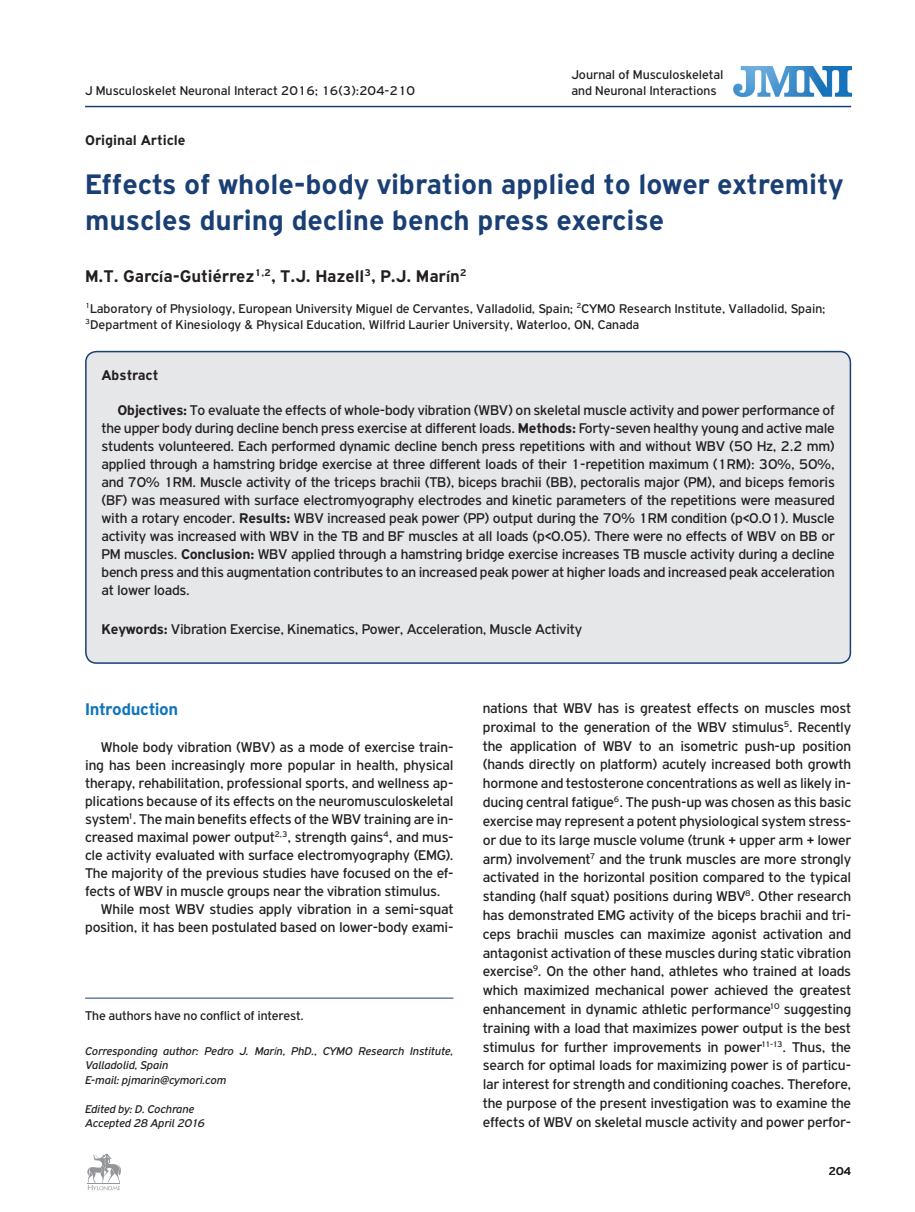
<style>
.page{position:relative;width:915px;height:1212px;background:#fff}
.page>*{position:absolute;margin:0;border:0;box-sizing:border-box;transform-origin:0 0}
.t1{font:700 30px/36px "PF Highway Gothic";color:#1a3f74}
.t2{font:700 18px "PF Highway Gothic";color:#231f20}
.t3{font:700 18px "PF Highway Gothic";letter-spacing:-.02em;color:#1074bc}
.t4{font:15px/18.8px "PF Highway Gothic";letter-spacing:-.01em;color:#231f20;text-align:justify}
.t5{font:700 15px "PF Highway Gothic";color:#231f20}
.t6{font:13.5px/16.2px "PF Highway Gothic";color:#231f20}
.t7{font:italic 12px/14.4px "PF Highway Gothic";letter-spacing:-.005em;color:#231f20}
.t8{font:12px "PF Highway Gothic";color:#231f20}
.s1{font-family:"Helvetica";font-size:15px}
.s2{font-weight:700}
.s3{font-family:"Helvetica";font-size:10.5px}
</style>
<div class="page">
<hr style="left:85px;top:106px;width:765px;height:1px;background:#1a3f74">
<div style="left:86px;top:352px;width:764px;height:311px;background:#e6e7e9;border-radius:11px"></div>
<div style="left:85px;top:351px;width:765px;height:313px;border:2px solid #1a3f74;border-radius:11px"></div>
<hr style="left:85px;top:998px;width:368px;height:1px;background:#1a3f74">
<img style="left:733px;top:66px;width:118px;height:31px">
<svg style="left:87px;top:1154px;width:34px;height:36px"></svg>
<p class="t6" style="left:571px;top:66px;width:153px">Journal of Musculoskeletal and Neuronal Interactions</p>
<p class="t6" style="left:85px;top:83px;width:331px">J Musculoskelet Neuronal Interact 2016; 16(3):204-210</p>
<p class="t5" style="left:85px;top:132px;width:102px">Original Article</p>
<h1 class="t1" style="left:85px;top:166px;width:759px">Effects of whole-body vibration applied to lower extremity muscles during decline bench press exercise</h1>
<p class="t2" style="left:85px;top:267px;width:383px">M.T. Garc<span class="s1">í</span>a-Gutiérrez<sup>1,2</sup>, T.J. Hazell<sup>3</sup>, P.J. Mar<span class="s1">í</span>n<sup>2</sup></p>
<p class="t6" style="left:85px;top:300px;width:741px"><sup>1</sup>Laboratory of Physiology, European University Miguel de Cervantes, Valladolid, Spain; <sup>2</sup>CYMO Research Institute, Valladolid, Spain;<br><sup>3</sup>Department of Kinesiology &amp; Physical Education, Wilfrid Laurier University, Waterloo, ON, Canada</p>
<p class="t5" style="left:101px;top:367px;width:58px">Abstract</p>
<p class="t4" style="left:101px;top:401px;width:734px;line-height:18px;text-indent:16px"><span class="s2">Objectives:</span> To evaluate the effects of whole-body vibration (WBV) on skeletal muscle activity and power performance of the upper body during decline bench press exercise at different loads. <span class="s2">Methods:</span> Forty-seven healthy young and active male students volunteered. Each performed dynamic decline bench press repetitions with and without WBV (50 Hz, 2.2 mm) applied through a hamstring bridge exercise at three different loads of their 1-repetition maximum (1RM): 30%, 50%, and 70% 1RM. Muscle activity of the triceps brachii (TB), biceps brachii (BB), pectoralis major (PM), and biceps femoris (BF) was measured with surface electromyography electrodes and kinetic parameters of the repetitions were measured with a rotary encoder. <span class="s2">Results:</span> WBV increased peak power (PP) output during the 70% 1RM condition (p&lt;0.01). Muscle activity was increased with WBV in the TB and BF muscles at all loads (p&lt;0.05). There were no effects of WBV on BB or PM muscles. <span class="s2">Conclusion:</span> WBV applied through a hamstring bridge exercise increases TB muscle activity during a decline bench press and this augmentation contributes to an increased peak power at higher loads and increased peak acceleration at lower loads.</p>
<p class="t4" style="left:101px;top:619px;width:482px"><span class="s2">Keywords:</span> Vibration Exercise, Kinematics, Power, Acceleration, Muscle Activity</p>
<p class="t3" style="left:85px;top:700px;width:95px">Introduction</p>
<p class="t4" style="left:101px;top:738px;width:354px">Whole body vibration (WBV) as a mode of exercise train-</p>
<p class="t4" style="left:85px;top:756px;width:369px">ing has been increasingly more popular in health, physical</p>
<p class="t4" style="left:85px;top:774px;width:370px">therapy, rehabilitation, professional sports, and wellness ap-</p>
<p class="t4" style="left:85px;top:792px;width:370px">plications because of its effects on the neuromusculoskeletal</p>
<p class="t4" style="left:85px;top:810px;width:370px">system<sup>1</sup>. The main benefits effects of the WBV training are in-</p>
<p class="t4" style="left:85px;top:828px;width:370px">creased maximal power output<sup>2,3</sup>, strength gains<sup>4</sup>, and mus-</p>
<p class="t4" style="left:85px;top:846px;width:370px">cle activity evaluated with surface electromyography (EMG).</p>
<p class="t4" style="left:85px;top:864px;width:370px">The majority of the previous studies have focused on the ef-</p>
<p class="t4" style="left:85px;top:882px;width:357px">fects of WBV in muscle groups near the vibration stimulus.</p>
<p class="t4" style="left:101px;top:900px;width:354px">While most WBV studies apply vibration in a semi-squat</p>
<p class="t4" style="left:85px;top:918px;width:370px">position, it has been postulated based on lower-body exami-</p>
<p class="t6" style="left:85px;top:1007px;width:220px">The authors have no conflict of interest.</p>
<p class="t7" style="left:85px;top:1044px;width:369px">Corresponding author: Pedro J. Mar<span class="s3">í</span>n, PhD., CYMO Research Institute,<br>Valladolid, Spain<br>E-mail: pjmarin@cymori.com</p>
<p class="t7" style="left:85px;top:1101px;width:121px">Edited by: D. Cochrane<br>Accepted 28 April 2016</p>
<p class="t4" style="left:482px;top:699px;width:370px">nations that WBV has is greatest effects on muscles most proximal to the generation of the WBV stimulus<sup>5</sup>. Recently the application of WBV to an isometric push-up position (hands directly on platform) acutely increased both growth hormone and testosterone concentrations as well as likely in&shy;ducing central fatigue<sup>6</sup>. The push-up was chosen as this basic exercise may represent a potent physiological system stress&shy;or due to its large muscle volume (trunk + upper arm + lower arm) involvement<sup>7</sup> and the trunk muscles are more strongly activated in the horizontal position compared to the typical standing (half squat) positions during WBV<sup>8</sup>. Other research has demonstrated EMG activity of the biceps brachii and tri&shy;ceps brachii muscles can maximize agonist activation and antagonist activation of these muscles during static vibration exercise<sup>9</sup>. On the other hand, athletes who trained at loads which maximized mechanical power achieved the greatest enhancement in dynamic athletic performance<sup>10</sup> suggesting training with a load that maximizes power output is the best stimulus for further improvements in power<sup>11-13</sup>. Thus, the search for optimal loads for maximizing power is of particu&shy;lar interest for strength and conditioning coaches. Therefore, the purpose of the present investigation was to examine the effects of WBV on skeletal muscle activity and power perfor-</p>
<p class="t8" style="left:828px;top:1165px;width:24px">204</p>
</div>
